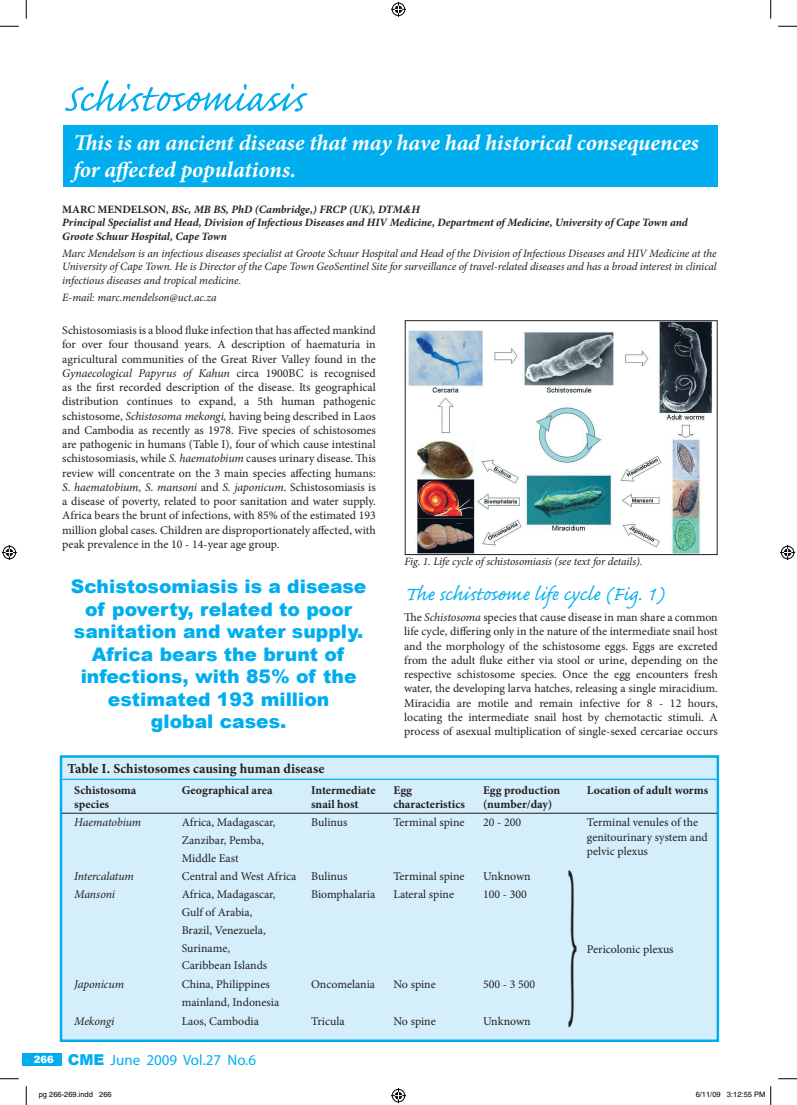
<style>
.page{position:relative;width:797px;height:1105px;background:#fff}
.page>*{position:absolute;margin:0;border:0;box-sizing:border-box;transform-origin:0 0}
.t1{font:178.62px "Minion Pro";color:#231f20;scale:.19 1}
.t2{font:50px "Caflisch Script Pro";color:#00aeef}
.t3{font:25px "Caflisch Script Pro";color:#00aeef}
.t4{font:italic 700 22.5px/27px "Minion Pro";letter-spacing:-.005em;color:#fff}
.t5{font:900 18.75px/22.5px "Arial";color:#00aeef;text-align:center}
.t6{font:15px "Myriad";color:#00aeef}
.t7{font:700 13.75px "Minion Pro";color:#231f20}
.t8{font:11.88px/14.2px "Minion Pro";color:#231f20}
.t9{font:700 11.88px/14.2px "Minion Pro";color:#231f20}
.t10{font:italic 11.88px "Minion Pro";letter-spacing:-.01em;color:#231f20}
.t11{font:italic 11.25px/13.5px "Minion Pro";letter-spacing:-.005em;color:#231f20;text-align:justify}
.t12{font:italic 700 11.25px/13.5px "Minion Pro";letter-spacing:-.005em;color:#231f20}
.t13{font:900 10px "Arial";color:#fff}
.t14{font:7.5px "Helvetica";color:#000}
.s1{font-style:normal}
.s2{font-family:"Times New Roman"}
.s3{font-style:italic}
.s4{font-family:"Arial";font-weight:900}
</style>
<div class="page">
<div style="left:22px;top:1053px;width:40px;height:12px;background:#00aeef"></div>
<div style="left:63px;top:125px;width:654px;height:62px;background:#00aeef"></div>
<div style="left:61px;top:756px;width:657px;height:285px;background:#d4effb"></div>
<div style="left:60px;top:755px;width:659px;height:287px;border:2px solid #00aeef"></div>
<hr style="left:62px;top:779px;width:654px;height:1px;background:#00aeef">
<img style="left:408px;top:322px;width:304px;height:231px">
<div style="left:405px;top:320px;width:312px;height:235px;border:1px solid #231f20"></div>
<hr style="left:62px;top:813px;width:655px;height:1px;background:#231f20">
<svg style="left:0;top:25px;width:19px;height:2px"></svg>
<svg style="left:778px;top:25px;width:19px;height:2px"></svg>
<svg style="left:0;top:1078px;width:19px;height:1px"></svg>
<svg style="left:778px;top:1078px;width:19px;height:1px"></svg>
<svg style="left:25px;top:0;width:2px;height:19px"></svg>
<svg style="left:25px;top:1086px;width:2px;height:19px"></svg>
<svg style="left:770px;top:0;width:1px;height:19px"></svg>
<svg style="left:391px;top:2px;width:15px;height:15px"></svg>
<svg style="left:391px;top:1088px;width:15px;height:15px"></svg>
<svg style="left:2px;top:545px;width:15px;height:15px"></svg>
<svg style="left:780px;top:545px;width:15px;height:15px"></svg>
<svg style="left:770px;top:1086px;width:1px;height:19px"></svg>
<h2 class="t2" style="left:63px;top:73px;width:245px">Schis tosomiasis</h2>
<h3 class="t4" style="left:73px;top:129px;width:627px">This is an ancient disease that may have had historical consequences for affected populations.</h3>
<p class="t12" style="left:62px;top:202px;width:627px"><span class="s1">MARC MENDELSON</span>, BSc, MB BS, PhD (Cambridge,) FRCP (UK), DTM<span class="s2">&amp;</span>H<br>Principal Specialist and Head, Division of Infectious Diseases and HIV Medicine, Department of Medicine, University of Cape Town and<br>Groote Schuur Hospital, Cape Town</p>
<p class="t11" style="left:62px;top:246px;width:656px">Marc Mendelson is an infectious diseases specialist at Groote Schuur Hospital and Head of the Division of Infectious Diseases and HIV Medicine at the University of Cape Town. He is Director of the Cape Town GeoSentinel Site for surveillance of travel-related diseases and has a broad interest in clinical infectious diseases and tropical medicine.</p>
<p class="t11" style="left:62px;top:290px;width:156px">E-mail: marc.mendelson@uct.ac.za</p>
<p class="t8" style="left:62px;top:323px;width:315px;text-align:justify">Schistosomiasis is a blood fluke infection that has affected mankind for over four thousand years. A description of haematuria in agricultural communities of the Great River Valley found in the <span class="s3">Gynaecological Papyrus of Kahun</span> circa 1900BC is recognised as the first recorded description of the disease. Its geographical distribution continues to expand, a 5th human pathogenic schistosome, <span class="s3">Schistosoma mekongi,</span> having being described in Laos and Cambodia as recently as 1978. Five species of schistosomes are pathogenic in humans (Table I), four of which cause intestinal schistosomiasis, while <span class="s3">S. haematobium</span> causes urinary disease. This review will concentrate on the 3 main species affecting humans:<br><span class="s3">S</span>. <span class="s3">haematobium, S. mansoni</span> and <span class="s3">S. japonicum</span>. Schistosomiasis is a disease of poverty, related to poor sanitation and water supply.<br>Africa bears the brunt of infections, with 85% of the estimated 193 million global cases. Children are disproportionately affected, with peak prevalence in the 10 - 14-year age group.</p>
<p class="t11" style="left:404px;top:555px;width:240px">Fig. 1. Life cycle of schistosomiasis (see text for details).</p>
<h3 class="t5" style="left:71px;top:575px;width:297px">Schistosomiasis is a disease of poverty, related to poor sanitation and water supply.<br>Africa bears the brunt of infections, with 85% of the estimated 193 million<br>global cases.</h3>
<p class="t7" style="left:68px;top:759px;width:258px">Table I. Schistosomes causing human disease</p>
<p class="t9" style="left:74px;top:783px;width:64px">Schistosoma species</p>
<p class="t9" style="left:182px;top:783px;width:92px">Geographical area</p>
<p class="t9" style="left:311px;top:783px;width:66px">Intermediate snail host</p>
<p class="t9" style="left:393px;top:783px;width:73px">Egg characteristics</p>
<p class="t9" style="left:483px;top:783px;width:79px">Egg production (number/day)</p>
<p class="t9" style="left:587px;top:783px;width:123px">Location of adult worms</p>
<p class="t10" style="left:74px;top:814px;width:68px">Haematobium</p>
<p class="t8" style="left:182px;top:814px;width:95px;line-height:17.8px">Africa, Madagascar,<br>Zanzibar, Pemba,<br>Middle East</p>
<p class="t8" style="left:311px;top:815px;width:38px">Bulinus</p>
<p class="t8" style="left:393px;top:815px;width:73px">Terminal spine</p>
<p class="t8" style="left:483px;top:815px;width:40px">20 - 200</p>
<p class="t8" style="left:587px;top:815px;width:122px">Terminal venules of the genitourinary system and pelvic plexus</p>
<p class="t10" style="left:74px;top:868px;width:61px">Intercalatum</p>
<p class="t8" style="left:182px;top:869px;width:167px">Central and West Africa Bulinus</p>
<p class="t8" style="left:393px;top:869px;width:73px">Terminal spine</p>
<p class="t8" style="left:483px;top:869px;width:49px">Unknown</p>
<h3 class="t3" style="left:404px;top:581px;width:261px">The schis tosome life cycle (Fig. 1)</h3>
<p class="t8" style="left:404px;top:610px;width:315px;text-align:justify">The <span class="s3">Schistosoma</span> species that cause disease in man share a common life cycle, differing only in the nature of the intermediate snail host and the morphology of the schistosome eggs. Eggs are excreted from the adult fluke either via stool or urine, depending on the respective schistosome species. Once the egg encounters fresh water, the developing larva hatches, releasing a single miracidium.<br>Miracidia are motile and remain infective for 8 - 12 hours, locating the intermediate snail host by chemotactic stimuli. A process of asexual multiplication of single-sexed cercariae occurs</p>
<h1 class="t1" style="left:566px;top:820px;width:64px">}</h1>
<p class="t10" style="left:74px;top:886px;width:42px">Mansoni</p>
<p class="t8" style="left:182px;top:885px;width:95px;line-height:17.8px">Africa, Madagascar,<br>Gulf of Arabia,<br>Brazil, Venezuela,<br>Suriname,<br>Caribbean Islands</p>
<p class="t8" style="left:311px;top:887px;width:66px">Biomphalaria</p>
<p class="t8" style="left:393px;top:887px;width:62px">Lateral spine</p>
<p class="t8" style="left:483px;top:887px;width:45px">100 - 300</p>
<p class="t10" style="left:74px;top:976px;width:51px">Japonicum</p>
<p class="t8" style="left:182px;top:975px;width:99px;line-height:17.8px">China, Philippines mainland, Indonesia</p>
<p class="t8" style="left:311px;top:977px;width:66px">Oncomelania</p>
<p class="t8" style="left:393px;top:977px;width:44px">No spine</p>
<p class="t8" style="left:483px;top:977px;width:54px">500 - 3 500</p>
<p class="t10" style="left:74px;top:1013px;width:42px">Mekongi</p>
<p class="t8" style="left:182px;top:1014px;width:79px">Laos, Cambodia</p>
<p class="t8" style="left:311px;top:1014px;width:35px">Tricula</p>
<p class="t8" style="left:393px;top:1014px;width:44px">No spine</p>
<p class="t8" style="left:483px;top:1014px;width:49px">Unknown</p>
<p class="t8" style="left:587px;top:942px;width:88px">Pericolonic plexus</p>
<p class="t6" style="left:68px;top:1052px;width:190px"><span class="s4">CME</span> June 2009 Vol.27 No.6</p>
<p class="t14" style="left:39px;top:1090px;width:74px">pg 266-269.indd 266</p>
<p class="t14" style="left:695px;top:1090px;width:71px">6/11/09 3:12:55 PM</p>
<p class="t13" style="left:34px;top:1054px;width:22px">266</p>
</div>
